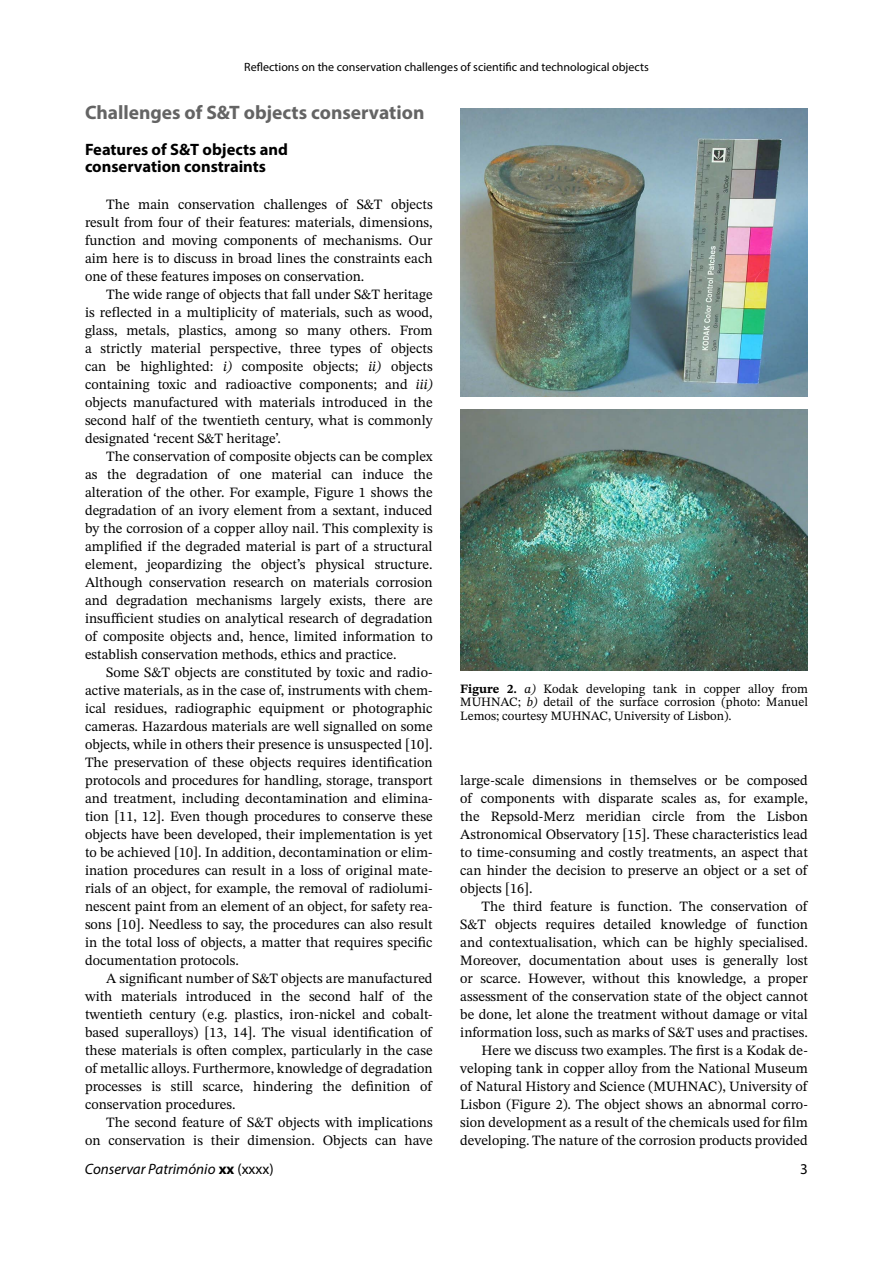
<style>
.page{position:relative;width:893px;height:1263px;background:#fff}
.page>*{position:absolute;margin:0;border:0;box-sizing:border-box;transform-origin:0 0}
.t1{font:700 19.5px "Myriad Pro";color:#646464}
.t2{font:700 16.5px/16.5px "Myriad Pro";color:#000}
.t3{font:italic 15px "Myriad Pro";color:#000}
.t4{font:15px "Myriad Pro";color:#000}
.t5{font:14.25px/18px "STIX Two Text";color:#000;text-align:justify}
.t6{font:12.75px/13.5px "STIX Two Text";color:#000;text-align:justify}
.t7{font:12px "Myriad Pro";color:#000}
.s1{font-style:italic}
.s2{font-weight:700;font-style:normal}
.s3{font-style:normal}
.s4{font-weight:700}
</style>
<div class="page">
<img style="left:460px;top:108px;width:348px;height:288px">
<img style="left:460px;top:409px;width:348px;height:261px">
<p class="t7" style="left:244px;top:59px;width:406px">Reflections on the conservation challenges of scientific and technological objects</p>
<h1 class="t1" style="left:85px;top:100px;width:341px">Challenges of S&amp;T objects conservation</h1>
<p class="t2" style="left:85px;top:141px;width:204px">Features of S&amp;T objects and conservation constraints</p>
<p class="t5" style="left:85px;top:195px;width:349px;text-indent:21px">The main conservation challenges of S&amp;T objects result from four of their features: materials, dimensions, function and moving components of mechanisms. Our aim here is to discuss in broad lines the constraints each one of these features imposes on conservation.</p>
<p class="t5" style="left:85px;top:285px;width:349px;text-indent:21px">The wide range of objects that fall under S&amp;T heritage is reflected in a multiplicity of materials, such as wood, glass, metals, plastics, among so many others. From a strictly material perspective, three types of objects can be highlighted: <span class="s1">i)</span> composite objects; <span class="s1">ii)</span> objects containing toxic and radioactive components; and <span class="s1">iii) </span>objects manufactured with materials introduced in the second half of the twentieth century, what is commonly designated ‘recent S&amp;T heritage’.</p>
<p class="t5" style="left:85px;top:447px;width:349px;text-indent:21px">The conservation of composite objects can be complex as the degradation of one material can induce the alteration of the other. For example, Figure 1 shows the degradation of an ivory element from a sextant, induced by the corrosion of a copper alloy nail. This complexity is amplified if the degraded material is part of a structural element, jeopardizing the object’s physical structure.<br>Although conservation research on materials corrosion and degradation mechanisms largely exists, there are insufficient studies on analytical research of degradation of composite objects and, hence, limited information to establish conservation methods, ethics and practice.</p>
<p class="t5" style="left:85px;top:663px;width:349px;text-indent:21px">Some S&amp;T objects are constituted by toxic and radio&shy;active materials, as in the case of, instruments with chem&shy;ical residues, radiographic equipment or photographic cameras. Hazardous materials are well signalled on some objects, while in others their presence is unsuspected [10].<br>The preservation of these objects requires identification protocols and procedures for handling, storage, transport and treatment, including decontamination and elimina&shy;tion [11, 12]. Even though procedures to conserve these objects have been developed, their implementation is yet to be achieved [10]. In addition, decontamination or elim&shy;ination procedures can result in a loss of original mate&shy;rials of an object, for example, the removal of radiolumi&shy;nescent paint from an element of an object, for safety rea&shy;sons [10]. Needless to say, the procedures can also result in the total loss of objects, a matter that requires specific documentation protocols.</p>
<p class="t5" style="left:85px;top:969px;width:349px;text-indent:21px">A significant number of S&amp;T objects are manufactured with materials introduced in the second half of the twentieth century (e.g. plastics, iron-nickel and cobalt&shy;based superalloys) [13, 14]. The visual identification of these materials is often complex, particularly in the case of metallic alloys. Furthermore, knowledge of degradation processes is still scarce, hindering the definition of conservation procedures.</p>
<p class="t5" style="left:85px;top:1113px;width:349px;text-align:right">The second feature of S&amp;T objects with implications<br>on conservation is their dimension. Objects can have</p>
<p class="t3" style="left:85px;top:1160px;width:190px">Conservar Património <span class="s2">xx</span> <span class="s3">(xxxx)</span></p>
<p class="t6" style="left:460px;top:681px;width:349px"><span class="s4">Figure 2.</span> <span class="s1">a)</span> Kodak developing tank in copper alloy from MUHNAC; <span class="s1">b)</span> detail of the surface corrosion (photo: Manuel Lemos; courtesy MUHNAC, University of Lisbon).</p>
<p class="t5" style="left:460px;top:771px;width:349px">large-scale dimensions in themselves or be composed of components with disparate scales as, for example, the Repsold-Merz meridian circle from the Lisbon Astronomical Observatory [15]. These characteristics lead to time-consuming and costly treatments, an aspect that can hinder the decision to preserve an object or a set of objects [16].</p>
<p class="t5" style="left:460px;top:897px;width:349px;text-align:right">The third feature is function. The conservation of S&amp;T objects requires detailed knowledge of function and contextualisation, which can be highly specialised.<br>Moreover, documentation about uses is generally lost or scarce. However, without this knowledge, a proper assessment of the conservation state of the object cannot be done, let alone the treatment without damage or vital information loss, such as marks of S&amp;T uses and practises.<br>Here we discuss two examples. The first is a Kodak de&shy;veloping tank in copper alloy from the National Museum of Natural History and Science (MUHNAC), University of Lisbon (Figure 2). The object shows an abnormal corro&shy;sion development as a result of the chemicals used for film developing. The nature of the corrosion products provided</p>
<p class="t4" style="left:800px;top:1160px;width:9px">3</p>
</div>
